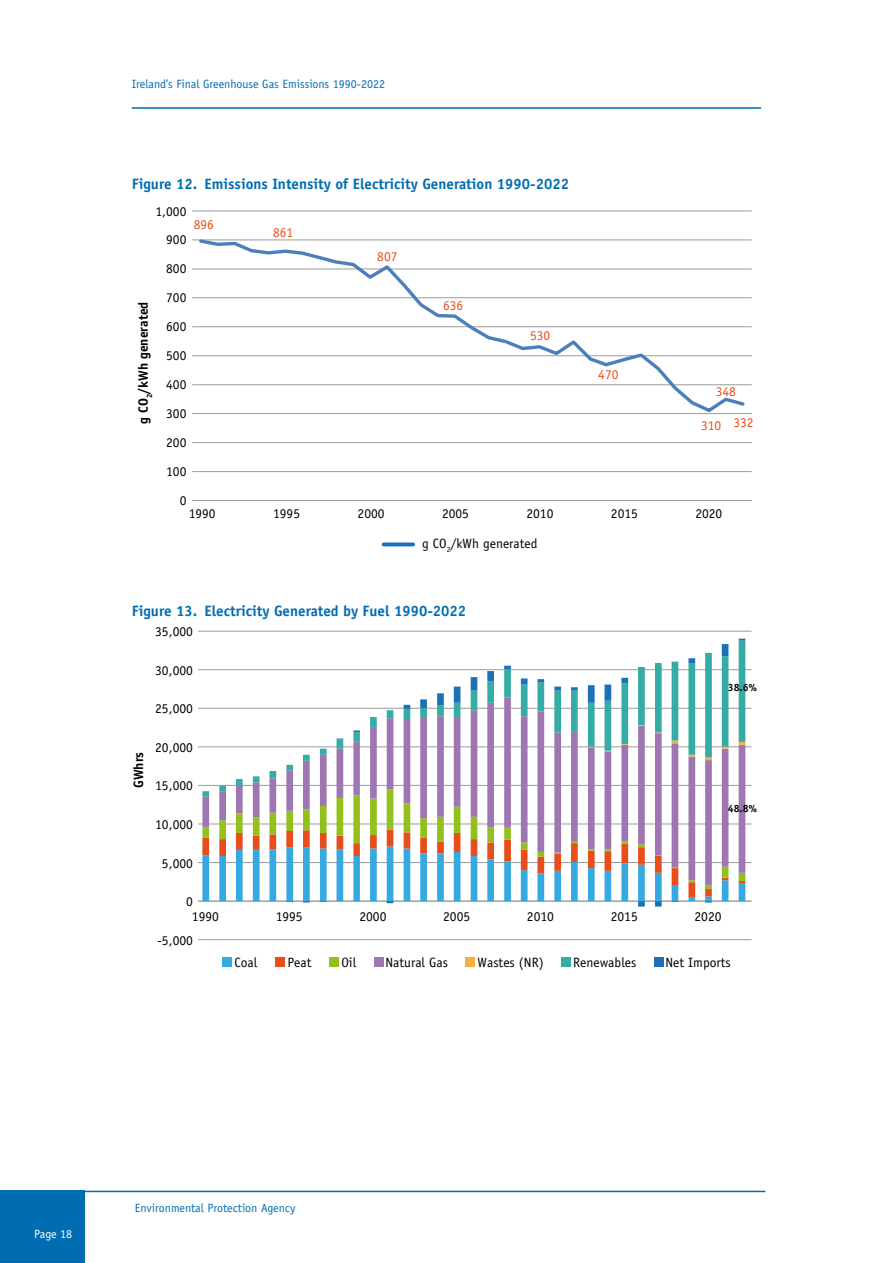
<style>
.page{position:relative;width:893px;height:1263px;background:#fff}
.page>*{position:absolute;margin:0;border:0;box-sizing:border-box;transform-origin:0 0}
.Figure_Heading{font:700 15px "Officina Sans Std";color:#006db2}
.t1{font:13.5px "Officina Sans Std";color:#000}
.t2{font:13.5px "Officina Sans Std";color:#e84e1b}
.t3{font:700 13.5px "Officina Sans Std";color:#000}
.t4{font:12px "Officina Sans Std";color:#006db2}
.t5{font:12px "Officina Sans Std";letter-spacing:-.01em;color:#fff}
.t6{font:700 10.5px "Officina Sans Std";color:#000}
</style>
<div class="page">
<hr style="left:132px;top:107px;width:629px;height:2px;background:#006db2">
<hr style="left:0;top:1191px;width:765px;height:1px;background:#006db2">
<div style="left:0;top:1191px;width:85px;height:72px;background:#006db2"></div>
<hr style="left:192px;top:471px;width:560px;height:1px;background:#9c9c9c">
<hr style="left:192px;top:442px;width:560px;height:1px;background:#9c9c9c">
<hr style="left:192px;top:413px;width:560px;height:1px;background:#9c9c9c">
<hr style="left:192px;top:384px;width:560px;height:1px;background:#9c9c9c">
<hr style="left:192px;top:355px;width:560px;height:1px;background:#9c9c9c">
<hr style="left:192px;top:326px;width:560px;height:1px;background:#9c9c9c">
<hr style="left:192px;top:297px;width:560px;height:1px;background:#9c9c9c">
<hr style="left:192px;top:269px;width:560px;height:1px;background:#9c9c9c">
<hr style="left:192px;top:240px;width:560px;height:1px;background:#9c9c9c">
<hr style="left:192px;top:211px;width:560px;height:1px;background:#9c9c9c">
<hr style="left:192px;top:500px;width:560px;height:1px;background:#9c9c9c">
<svg style="left:384px;top:542px;width:29px;height:4px"></svg>
<svg style="left:197px;top:239px;width:550px;height:173px"></svg>
<hr style="left:198px;top:901px;width:554px;height:1px;background:#9c9c9c">
<hr style="left:198px;top:939px;width:554px;height:1px;background:#9c9c9c">
<hr style="left:198px;top:862px;width:554px;height:1px;background:#9c9c9c">
<hr style="left:198px;top:823px;width:554px;height:1px;background:#9c9c9c">
<hr style="left:198px;top:785px;width:554px;height:1px;background:#9c9c9c">
<hr style="left:198px;top:746px;width:554px;height:1px;background:#9c9c9c">
<hr style="left:198px;top:708px;width:554px;height:1px;background:#9c9c9c">
<hr style="left:198px;top:669px;width:554px;height:1px;background:#9c9c9c">
<hr style="left:198px;top:631px;width:554px;height:1px;background:#9c9c9c">
<svg style="left:202px;top:889px;width:84px;height:12px"></svg>
<svg style="left:202px;top:796px;width:84px;height:90px"></svg>
<svg style="left:202px;top:669px;width:84px;height:127px"></svg>
<svg style="left:286px;top:639px;width:459px;height:267px"></svg>
<div style="left:222px;top:957px;width:9px;height:9px;background:#36a9e1"></div>
<div style="left:275px;top:957px;width:9px;height:9px;background:#e84e1b"></div>
<div style="left:329px;top:957px;width:9px;height:9px;background:#94c01e"></div>
<div style="left:374px;top:957px;width:9px;height:9px;background:#9e77b2"></div>
<div style="left:465px;top:957px;width:10px;height:9px;background:#f8ae41"></div>
<div style="left:561px;top:957px;width:10px;height:9px;background:#35aca4"></div>
<div style="left:654px;top:957px;width:9px;height:9px;background:#1b71b8"></div>
<p class="t4" style="left:132px;top:77px;width:255px">Ireland’s Final Greenhouse Gas Emissions 1990-2022</p>
<p class="Figure_Heading" style="left:132px;top:175px;width:439px">Figure 12. Emissions Intensity of Electricity Generation 1990-2022</p>
<p class="t2" style="left:194px;top:217px;width:22px">896</p>
<p class="t2" style="left:273px;top:225px;width:22px">861</p>
<p class="t2" style="left:377px;top:249px;width:22px">807</p>
<p class="t2" style="left:443px;top:297px;width:22px">636</p>
<p class="t2" style="left:530px;top:327px;width:22px">530</p>
<p class="t1" style="left:156px;top:203px;width:32px">1,000</p>
<p class="t1" style="left:166px;top:232px;width:22px">900</p>
<p class="t1" style="left:166px;top:261px;width:22px">800</p>
<p class="t1" style="left:166px;top:290px;width:22px">700</p>
<p class="t3" style="left:135px;top:424px;width:124px;rotate:-90deg">g CO<sub>2</sub>/kWh generated</p>
<p class="t1" style="left:166px;top:319px;width:22px">600</p>
<p class="t1" style="left:166px;top:348px;width:22px">500</p>
<p class="t1" style="left:166px;top:377px;width:22px">400</p>
<p class="t1" style="left:166px;top:406px;width:22px">300</p>
<p class="t1" style="left:166px;top:435px;width:22px">200</p>
<p class="t1" style="left:166px;top:464px;width:22px">100</p>
<p class="t1" style="left:180px;top:493px;width:8px">0</p>
<p class="t2" style="left:598px;top:366px;width:22px">470</p>
<p class="t2" style="left:716px;top:384px;width:22px">348</p>
<p class="t2" style="left:733px;top:414px;width:22px">332</p>
<p class="t2" style="left:701px;top:418px;width:22px">310</p>
<p class="t1" style="left:189px;top:506px;width:28px">1990</p>
<p class="t1" style="left:273px;top:506px;width:28px">1995</p>
<p class="t1" style="left:358px;top:506px;width:28px">2000</p>
<p class="t1" style="left:442px;top:506px;width:28px">2005</p>
<p class="t1" style="left:526px;top:506px;width:28px">2010</p>
<p class="t1" style="left:611px;top:506px;width:28px">2015</p>
<p class="t1" style="left:695px;top:506px;width:28px">2020</p>
<p class="t1" style="left:422px;top:535px;width:117px">g CO<sub>2</sub>/kWh generated</p>
<p class="Figure_Heading" style="left:132px;top:602px;width:336px">Figure 13. Electricity Generated by Fuel 1990-2022</p>
<p class="t1" style="left:155px;top:623px;width:39px">35,000</p>
<p class="t3" style="left:130px;top:788px;width:38px;rotate:-90deg">GWhrs</p>
<p class="t1" style="left:155px;top:662px;width:39px">30,000</p>
<p class="t1" style="left:155px;top:701px;width:39px">25,000</p>
<p class="t1" style="left:155px;top:739px;width:39px">20,000</p>
<p class="t1" style="left:155px;top:778px;width:39px">15,000</p>
<p class="t1" style="left:155px;top:816px;width:39px">10,000</p>
<p class="t1" style="left:162px;top:855px;width:33px">5,000</p>
<p class="t1" style="left:186px;top:894px;width:8px">0</p>
<p class="t6" style="left:728px;top:681px;width:31px">38.6%</p>
<p class="t6" style="left:728px;top:802px;width:31px">48.8%</p>
<p class="t1" style="left:192px;top:909px;width:29px">1990</p>
<p class="t1" style="left:276px;top:909px;width:29px">1995</p>
<p class="t1" style="left:359px;top:909px;width:29px">2000</p>
<p class="t1" style="left:443px;top:909px;width:29px">2005</p>
<p class="t1" style="left:527px;top:909px;width:29px">2010</p>
<p class="t1" style="left:611px;top:909px;width:29px">2015</p>
<p class="t1" style="left:694px;top:909px;width:29px">2020</p>
<p class="t1" style="left:157px;top:932px;width:37px">-5,000</p>
<p class="t1" style="left:235px;top:954px;width:24px">Coal</p>
<p class="t1" style="left:287px;top:954px;width:26px">Peat</p>
<p class="t1" style="left:341px;top:954px;width:16px">Oil</p>
<p class="t1" style="left:385px;top:954px;width:64px">Natural Gas</p>
<p class="t1" style="left:478px;top:954px;width:68px">Wastes (NR)</p>
<p class="t1" style="left:573px;top:954px;width:65px">Renewables</p>
<p class="t1" style="left:665px;top:954px;width:67px">Net Imports</p>
<p class="t5" style="left:34px;top:1226px;width:40px">Page 18</p>
<p class="t4" style="left:135px;top:1201px;width:162px">Environmental Protection Agency</p>
</div>
